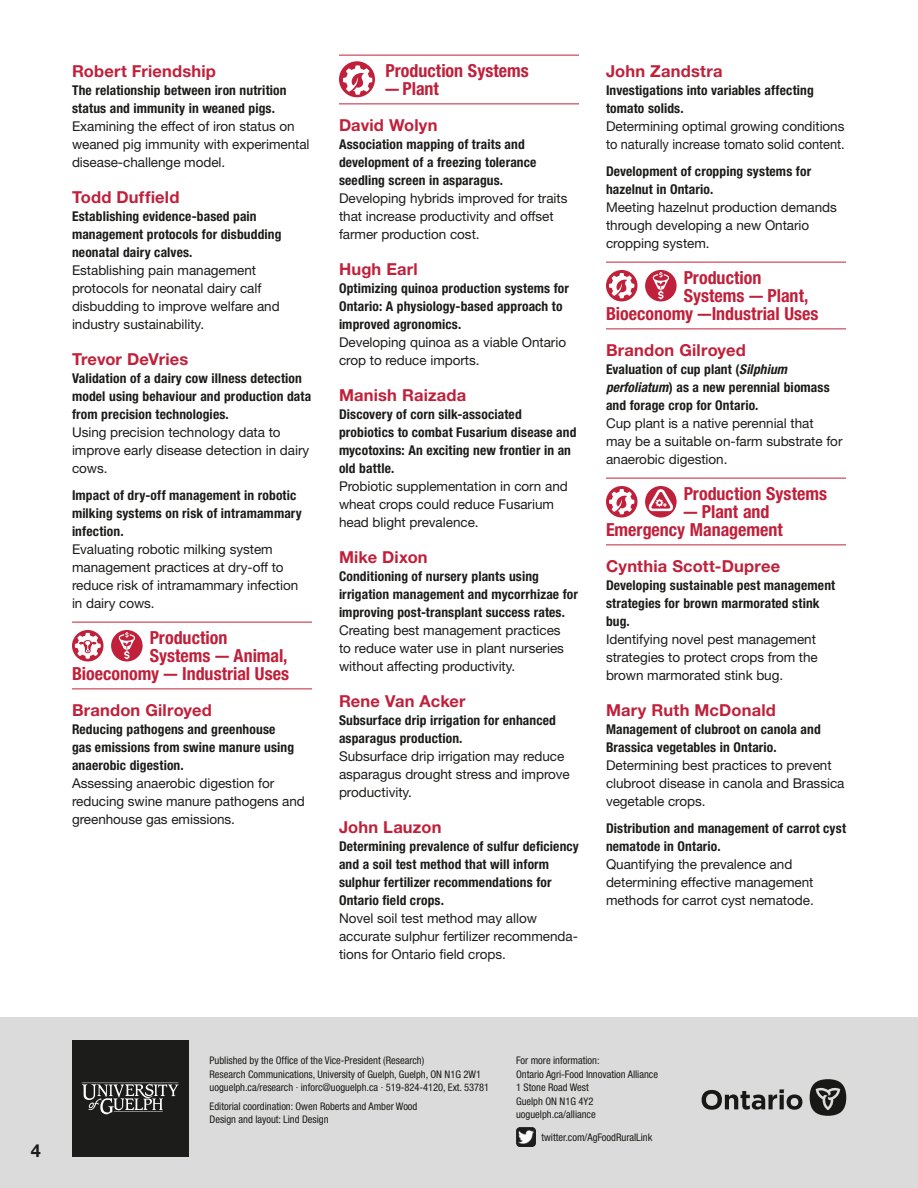
<style>
.page{position:relative;width:918px;height:1188px;background:#fff}
.page>*{position:absolute;margin:0;border:0;box-sizing:border-box;transform-origin:0 0}
.Research_Area_3_line{font:700 condensed 18px "Helvetica Neue LT Pro";color:#c0203a}
.Research_Area_3_line-2{font:700 condensed 18px/18px "Helvetica Neue LT Pro";color:#c0203a;scale:.75 1}
.Research_Area{font:700 condensed 18px "Helvetica Neue LT Pro";color:#c0203a}
.Research_Area-2{font:700 condensed 18px "Helvetica Neue LT Pro";color:#c0203a;scale:.75 1}
.t1{font:700 18px "Helvetica Neue LT Pro";color:#1c1c1a}
.Name{font:700 16.5px "Helvetica Neue LT Pro";letter-spacing:.01em;color:#c0203a}
.Body_-_Helv_-_First{font:13.5px/18px "Helvetica Neue LT Pro";letter-spacing:-.005em;color:#1c1c1a}
.Research_Title{font:700 condensed 13.5px/18px "Helvetica Neue LT Pro";letter-spacing:.01em;color:#1c1c1a}
.Fine_print{font:condensed 10.5px/13.5px "Helvetica Neue LT Pro";color:#1c1c1a}
.s1{font-style:italic}
</style>
<div class="page">
<hr style="left:72px;top:622px;width:240px;height:1px;background:#c0203a">
<hr style="left:72px;top:688px;width:240px;height:1px;background:#c0203a">
<hr style="left:339px;top:55px;width:240px;height:1px;background:#c0203a">
<hr style="left:339px;top:104px;width:240px;height:1px;background:#c0203a">
<div style="left:339px;top:61px;width:36px;height:36px;background:#c0203a;border-radius:50%"></div>
<svg style="left:343px;top:65px;width:30px;height:30px"></svg>
<hr style="left:606px;top:262px;width:240px;height:1px;background:#c0203a">
<hr style="left:606px;top:329px;width:240px;height:1px;background:#c0203a">
<hr style="left:606px;top:478px;width:240px;height:1px;background:#c0203a">
<hr style="left:606px;top:545px;width:240px;height:1px;background:#c0203a">
<svg style="left:645px;top:270px;width:32px;height:32px"></svg>
<div style="left:0;top:1017px;width:918px;height:171px;background:#dbdbdb"></div>
<div style="left:72px;top:1040px;width:116px;height:116px;background:#1c1c1a"></div>
<svg style="left:82px;top:1083px;width:97px;height:31px"></svg>
<img style="left:516px;top:1127px;width:20px;height:20px">
<svg style="left:72px;top:630px;width:32px;height:32px"></svg>
<svg style="left:75px;top:633px;width:26px;height:26px"></svg>
<svg style="left:111px;top:630px;width:32px;height:32px"></svg>
<svg style="left:119px;top:632px;width:16px;height:27px"></svg>
<svg style="left:606px;top:486px;width:32px;height:32px"></svg>
<svg style="left:609px;top:489px;width:26px;height:26px"></svg>
<svg style="left:645px;top:486px;width:32px;height:32px"></svg>
<svg style="left:648px;top:489px;width:25px;height:22px"></svg>
<svg style="left:606px;top:270px;width:32px;height:31px"></svg>
<svg style="left:609px;top:273px;width:26px;height:26px"></svg>
<div style="left:645px;top:270px;width:32px;height:31px;background:#c0203a;border-radius:50%"></div>
<svg style="left:653px;top:272px;width:16px;height:27px"></svg>
<svg style="left:702px;top:1089px;width:100px;height:21px"></svg>
<div style="left:810px;top:1079px;width:36px;height:37px;background:#1c1c1a;border-radius:50%"></div>
<svg style="left:816px;top:1087px;width:24px;height:23px"></svg>
<p class="Name" style="left:72px;top:60px;width:145px">Robert Friendship</p>
<p class="Research_Title" style="left:72px;top:81px;width:216px">The relationship between iron nutrition status and immunity in weaned pigs.</p>
<p class="Body_-_Helv_-_First" style="left:72px;top:116px;width:239px">Examining the effect of iron status on weaned pig immunity with experimental disease-challenge model.</p>
<p class="Name" style="left:72px;top:186px;width:109px">Todd Duffield</p>
<p class="Research_Title" style="left:72px;top:207px;width:211px">Establishing evidence-based pain management protocols for disbudding neonatal dairy calves.</p>
<p class="Body_-_Helv_-_First" style="left:72px;top:260px;width:209px">Establishing pain management protocols for neonatal dairy calf disbudding to improve welfare and industry sustainability.</p>
<p class="Name" style="left:72px;top:348px;width:118px">Trevor DeVries</p>
<p class="Research_Title" style="left:72px;top:369px;width:241px">Validation of a dairy cow illness detection model using behaviour and production data from precision technologies.</p>
<p class="Body_-_Helv_-_First" style="left:72px;top:422px;width:239px">Using precision technology data to improve early disease detection in dairy cows.</p>
<p class="Research_Title" style="left:72px;top:486px;width:231px">Impact of dry-off management in robotic milking systems on risk of intramammary infection.</p>
<p class="Body_-_Helv_-_First" style="left:72px;top:539px;width:228px">Evaluating robotic milking system management practices at dry-off to reduce risk of intramammary infection in dairy cows.</p>
<p class="Research_Area_3_line" style="left:150px;top:626px;width:79px">Production</p>
<p class="Research_Area_3_line" style="left:150px;top:644px;width:139px">Systems — Animal,</p>
<p class="Research_Area_3_line" style="left:72px;top:662px;width:219px">Bioeconomy — Industrial Uses</p>
<p class="Name" style="left:72px;top:699px;width:141px">Brandon Gilroyed</p>
<p class="Research_Title" style="left:72px;top:720px;width:224px">Reducing pathogens and greenhouse gas emissions from swine manure using anaerobic digestion.</p>
<p class="Body_-_Helv_-_First" style="left:72px;top:773px;width:234px">Assessing anaerobic digestion for reducing swine manure pathogens and greenhouse gas emissions.</p>
<p class="Research_Area" style="left:386px;top:59px;width:145px">Production Systems</p>
<p class="Research_Area-2" style="left:386px;top:77px;width:73px">— Plant</p>
<p class="Name" style="left:339px;top:114px;width:100px">David Wolyn</p>
<p class="Research_Title" style="left:339px;top:135px;width:199px">Association mapping of traits and development of a freezing tolerance seedling screen in asparagus.</p>
<p class="Body_-_Helv_-_First" style="left:339px;top:188px;width:230px">Developing hybrids improved for traits that increase productivity and offset farmer production cost.</p>
<p class="Name" style="left:339px;top:258px;width:80px">Hugh Earl</p>
<p class="Research_Title" style="left:339px;top:279px;width:232px">Optimizing quinoa production systems for<br>Ontario: A physiology-based approach to improved agronomics.</p>
<p class="Body_-_Helv_-_First" style="left:339px;top:332px;width:229px">Developing quinoa as a viable Ontario crop to reduce imports.</p>
<p class="Name" style="left:339px;top:384px;width:129px">Manish Raizada</p>
<p class="Research_Title" style="left:339px;top:405px;width:239px">Discovery of corn silk-associated probiotics to combat Fusarium disease and mycotoxins: An exciting new frontier in an old battle.</p>
<p class="Body_-_Helv_-_First" style="left:339px;top:476px;width:230px">Probiotic supplementation in corn and wheat crops could reduce Fusarium head blight prevalence.</p>
<p class="Name" style="left:339px;top:546px;width:90px">Mike Dixon</p>
<p class="Research_Title" style="left:339px;top:567px;width:241px">Conditioning of nursery plants using irrigation management and mycorrhizae for improving post-transplant success rates.</p>
<p class="Body_-_Helv_-_First" style="left:339px;top:620px;width:227px">Creating best management practices to reduce water use in plant nurseries without affecting productivity.</p>
<p class="Name" style="left:339px;top:690px;width:128px">Rene Van Acker</p>
<p class="Research_Title" style="left:339px;top:711px;width:218px">Subsurface drip irrigation for enhanced asparagus production.</p>
<p class="Body_-_Helv_-_First" style="left:339px;top:746px;width:232px">Subsurface drip irrigation may reduce asparagus drought stress and improve productivity.</p>
<p class="Name" style="left:339px;top:816px;width:104px">John Lauzon</p>
<p class="Research_Title" style="left:339px;top:837px;width:241px">Determining prevalence of sulfur deficiency and a soil test method that will inform sulphur fertilizer recommendations for Ontario field crops.</p>
<p class="Body_-_Helv_-_First" style="left:339px;top:908px;width:241px">Novel soil test method may allow accurate sulphur fertilizer recommenda&shy;tions for Ontario field crops.</p>
<p class="Name" style="left:606px;top:60px;width:118px">John Zandstra</p>
<p class="Research_Title" style="left:606px;top:81px;width:209px">Investigations into variables affecting tomato solids.</p>
<p class="Body_-_Helv_-_First" style="left:606px;top:116px;width:240px">Determining optimal growing conditions to naturally increase tomato solid content.</p>
<p class="Research_Title" style="left:606px;top:162px;width:207px">Development of cropping systems for hazelnut in Ontario.</p>
<p class="Body_-_Helv_-_First" style="left:606px;top:197px;width:232px">Meeting hazelnut production demands through developing a new Ontario cropping system.</p>
<p class="Research_Area_3_line" style="left:684px;top:266px;width:79px">Production</p>
<p class="Research_Area_3_line" style="left:684px;top:284px;width:126px">Systems — Plant,</p>
<p class="Research_Area_3_line" style="left:606px;top:302px;width:214px">Bioeconomy —Industrial Uses</p>
<p class="Name" style="left:606px;top:339px;width:141px">Brandon Gilroyed</p>
<p class="Research_Title" style="left:606px;top:360px;width:225px">Evaluation of cup plant (<span class="s1">Silphium perfoliatum</span>) as a new perennial biomass and forage crop for Ontario.</p>
<p class="Body_-_Helv_-_First" style="left:606px;top:413px;width:238px">Cup plant is a native perennial that<br>may be a suitable on-farm substrate for anaerobic digestion.</p>
<p class="Research_Area_3_line" style="left:684px;top:482px;width:145px">Production Systems</p>
<p class="Research_Area_3_line-2" style="left:606px;top:502px;width:237px;text-indent:78px">— Plant and<br>Emergency Management</p>
<p class="Name" style="left:606px;top:555px;width:176px">Cynthia Scott-Dupree</p>
<p class="Research_Title" style="left:606px;top:576px;width:231px">Developing sustainable pest management strategies for brown marmorated stink bug.</p>
<p class="Body_-_Helv_-_First" style="left:606px;top:629px;width:213px">Identifying novel pest management strategies to protect crops from the brown marmorated stink bug.</p>
<p class="Name" style="left:606px;top:699px;width:171px">Mary Ruth McDonald</p>
<p class="Research_Title" style="left:606px;top:720px;width:216px">Management of clubroot on canola and<br>Brassica vegetables in Ontario.</p>
<p class="Body_-_Helv_-_First" style="left:606px;top:755px;width:240px">Determining best practices to prevent clubroot disease in canola and Brassica vegetable crops.</p>
<p class="Research_Title" style="left:606px;top:819px;width:242px">Distribution and management of carrot cyst nematode in Ontario.</p>
<p class="Body_-_Helv_-_First" style="left:606px;top:854px;width:209px">Quantifying the prevalence and determining effective management methods for carrot cyst nematode.</p>
<h1 class="t1" style="left:31px;top:1139px;width:12px">4</h1>
<p class="Fine_print" style="left:210px;top:1054px;width:281px">Published by the Office of the Vice-President (Research)<br>Research Communications, University of Guelph, Guelph, ON N1G 2W1 uoguelph.ca/research · inforc@uoguelph.ca · 519-824-4120, Ext. 53781</p>
<p class="Fine_print" style="left:210px;top:1099px;width:209px">Editorial coordination: Owen Roberts and Amber Wood<br>Design and layout: Lind Design</p>
<p class="Fine_print" style="left:516px;top:1054px;width:143px">For more information:<br>Ontario Agri-Food Innovation Alliance<br>1 Stone Road West<br>Guelph ON N1G 4Y2 uoguelph.ca/alliance</p>
<p class="Fine_print" style="left:542px;top:1130px;width:112px">twitter.com/AgFoodRuralLink</p>
</div>
